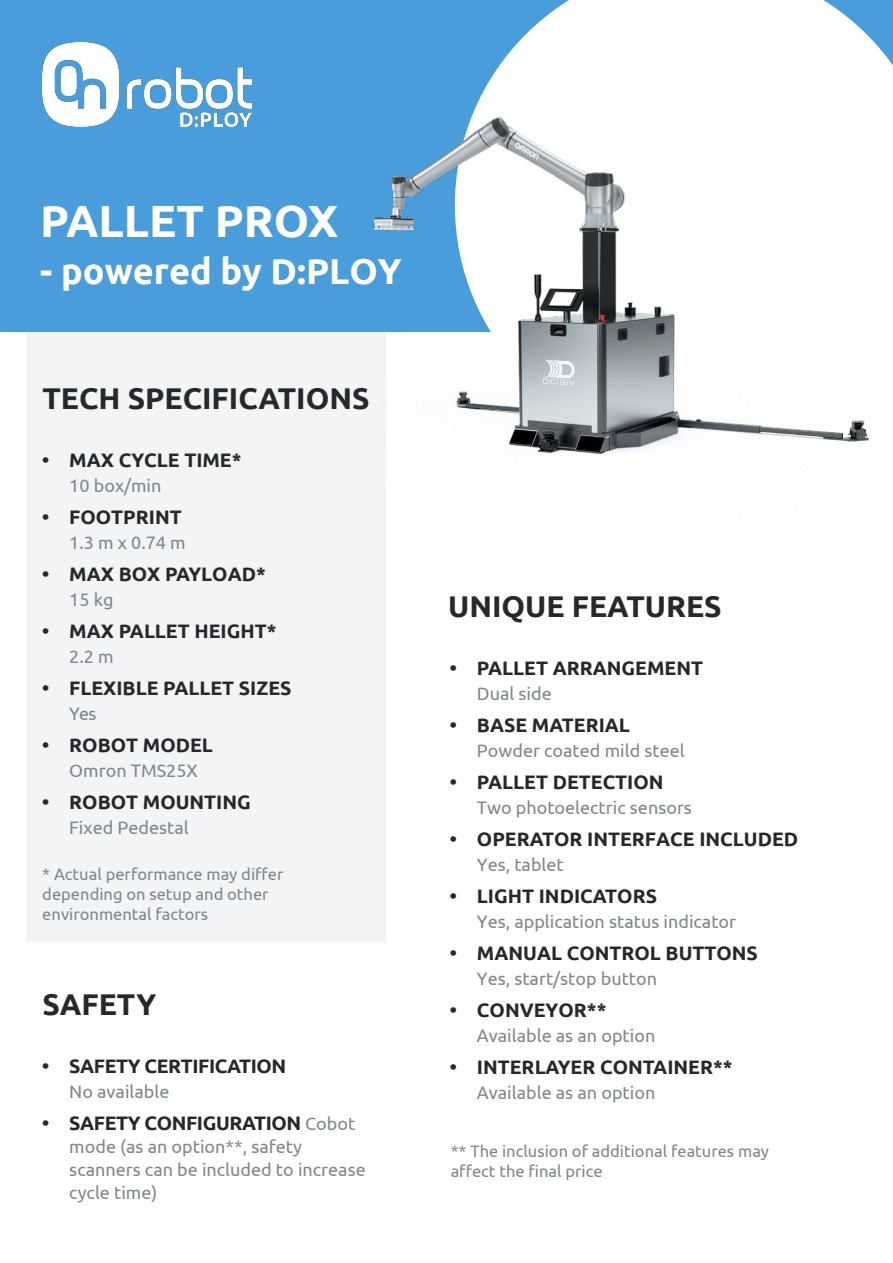
<style>
.page{position:relative;width:893px;height:1263px;background:#fff}
.page>*{position:absolute;margin:0;border:0;box-sizing:border-box;transform-origin:0 0}
.t1{font:700 45px "Ubuntu";color:#fff}
.t2{font:700 36px "Ubuntu";color:#fff}
.t3{font:700 30px "Ubuntu";color:#26292b}
.t4{font:700 19.5px "Ubuntu";color:#26292b}
.t5{font:700 19.5px "Ubuntu";letter-spacing:-.02em;color:#26292b}
.t6{font:18px/22.6px "Ubuntu";color:#7d878e}
.t7{font:18px "Ubuntu";color:#7d878e}
.t8{font:16.5px/19.8px "Ubuntu";color:#7d878e}
.t9{font:16.5px/19.8px "Ubuntu";color:#7d878e}
.s1{font-style:inherit}
.s2{font-weight:400;font-size:18px;color:#7d878e}
</style>
<div class="page">
<div style="left:27px;top:319px;width:359px;height:623px;background:#f2f4f5"></div>
<div style="left:0;top:0;width:893px;height:332px;background:#499dda"></div>
<img style="left:43px;top:43px;width:209px;height:83px">
<img style="left:373px;top:0;width:520px;height:454px">
<h1 class="t1" style="left:40px;top:194px;width:299px">PALLET PROX</h1>
<h2 class="t2" style="left:40px;top:249px;width:363px">- powered by D:PLOY</h2>
<h3 class="t3" style="left:42px;top:380px;width:329px">TECH SPECIFICATIONS</h3>
<p class="t4" style="left:42px;top:448px;width:201px">• MAX CYCLE TIME*</p>
<p class="t6" style="left:69px;top:474px;width:94px">10 box/min</p>
<p class="t4" style="left:42px;top:505px;width:141px">• FOOTPRINT</p>
<p class="t6" style="left:69px;top:531px;width:118px">1.3 <span class="s1">m</span> x 0.74 m</p>
<p class="t4" style="left:42px;top:562px;width:225px">• MAX BOX PAYLOAD*</p>
<p class="t6" style="left:69px;top:588px;width:46px">15 kg</p>
<p class="t4" style="left:42px;top:619px;width:236px">• MAX PALLET HEIGHT*</p>
<p class="t6" style="left:69px;top:645px;width:46px">2.2 m</p>
<p class="t4" style="left:42px;top:676px;width:251px">• FLEXIBLE PALLET SIZES</p>
<p class="t6" style="left:69px;top:702px;width:29px">Yes</p>
<p class="t4" style="left:42px;top:733px;width:172px">• ROBOT MODEL</p>
<p class="t6" style="left:69px;top:759px;width:130px">Omron TMS25X</p>
<p class="t4" style="left:42px;top:790px;width:210px">• ROBOT MOUNTING</p>
<p class="t6" style="left:69px;top:816px;width:121px">Fixed Pedestal</p>
<p class="t8" style="left:42px;top:864px;width:243px">* Actual performance may differ depending on setup and other environmental factors</p>
<h3 class="t3" style="left:42px;top:986px;width:115px">SAFETY</h3>
<p class="t5" style="left:42px;top:1054px;width:245px">• SAFETY CERTIFICATION</p>
<p class="t7" style="left:69px;top:1081px;width:102px"><span class="s1">No</span> available</p>
<p class="t5" style="left:42px;top:1111px;width:315px">• SAFETY CONFIGURATION <span class="s2">Cobot</span></p>
<p class="t6" style="left:69px;top:1135px;width:298px">mode (as an option<span class="s1">**</span>, safety scanners can be included to increase cycle time)</p>
<h3 class="t3" style="left:448px;top:588px;width:275px">UNIQUE FEATURES</h3>
<p class="t4" style="left:450px;top:656px;width:255px">• PALLET ARRANGEMENT</p>
<p class="t7" style="left:477px;top:683px;width:76px">Dual <span class="s1">side</span></p>
<p class="t4" style="left:450px;top:713px;width:181px">• BASE MATERIAL</p>
<p class="t7" style="left:477px;top:740px;width:209px">Powder coated mild steel</p>
<p class="t4" style="left:450px;top:770px;width:215px">• PALLET DETECTION</p>
<p class="t6" style="left:477px;top:796px;width:217px"><span class="s1">Two p</span>hotoelectric sensors</p>
<p class="t4" style="left:450px;top:827px;width:350px">• OPERATOR INTERFACE INCLUDED</p>
<p class="t6" style="left:477px;top:853px;width:88px">Yes, tablet</p>
<p class="t4" style="left:450px;top:884px;width:209px">• LIGHT INDICATORS</p>
<p class="t6" style="left:477px;top:910px;width:261px">Yes<span class="s1">,</span> application status indicator</p>
<p class="t4" style="left:450px;top:941px;width:309px">• MANUAL CONTROL BUTTONS</p>
<p class="t6" style="left:477px;top:967px;width:182px">Yes<span class="s1">,</span> start/stop button</p>
<p class="t4" style="left:450px;top:998px;width:158px">• CONVEYOR**</p>
<p class="t6" style="left:477px;top:1024px;width:180px">Available as an option</p>
<p class="t4" style="left:450px;top:1055px;width:284px">• INTERLAYER CONTAINER**</p>
<p class="t6" style="left:477px;top:1081px;width:180px">Available as an option</p>
<p class="t9" style="left:451px;top:1141px;width:320px"><span class="s1">*</span>* The inclusion of additional features may affect the final price</p>
</div>
